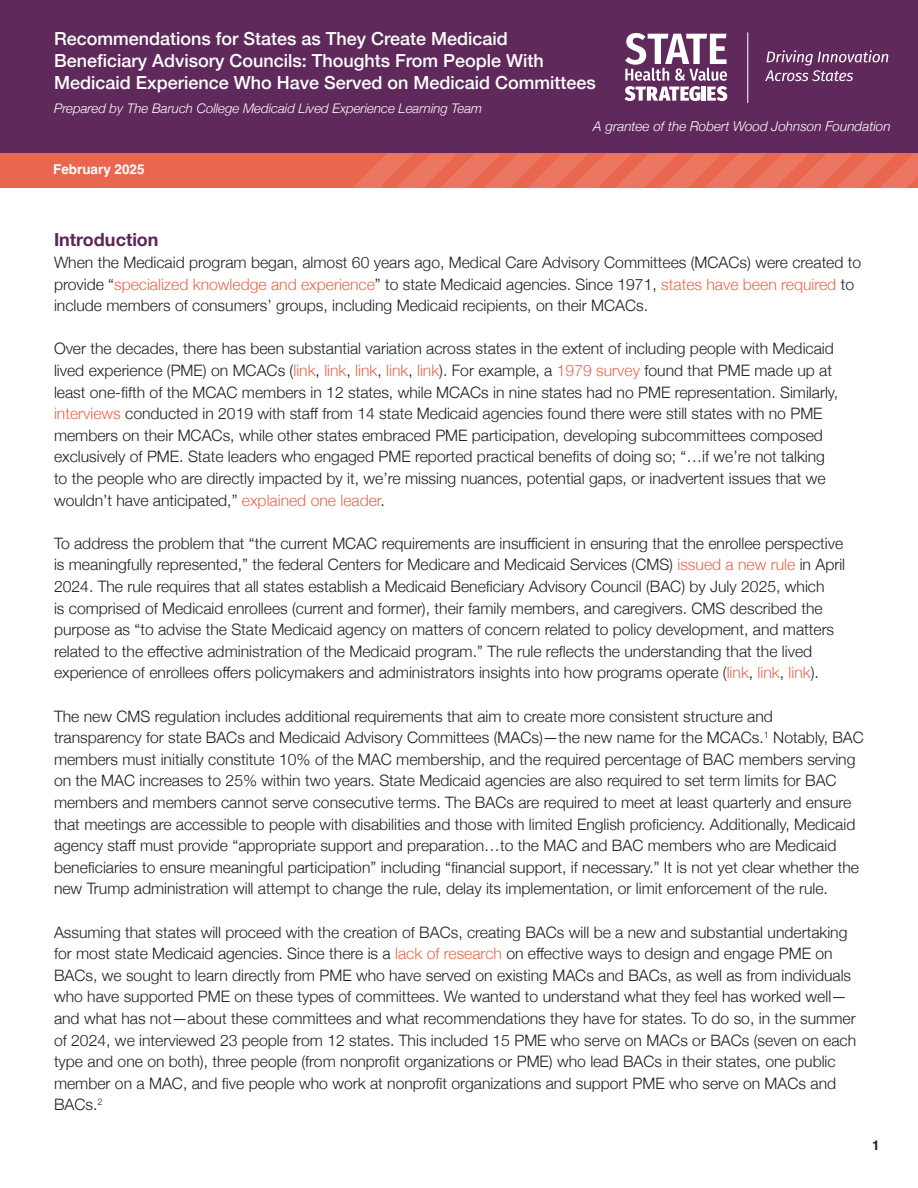
<style>
.page{position:relative;width:918px;height:1188px;background:#fff}
.page>*{position:absolute;margin:0;border:0;box-sizing:border-box;transform-origin:0 0}
.Brief_Title{font:500 18px/21.6px "Helvetica Neue";color:#fff}
.t1{font:700 18px "Helvetica Neue";color:#5e2658}
.t2{font:300 15.75px/21.6px "Helvetica Neue";color:#231f20}
.Author__new{font:italic 300 13.5px "Helvetica Neue";color:#fff}
.Publish_Date__new{font:700 13.5px "Helvetica";color:#fff}
.t3{font:700 13.5px "Helvetica";color:#231f20}
.Author__new-2{font:italic 300 13.2px "Helvetica Neue";color:#fff}
.s1{color:#e9674f}
</style>
<div class="page">
<div style="left:0;top:0;width:918px;height:165px;background:#60295b"></div>
<div style="left:0;top:153px;width:918px;height:35px;background:#e9674f"></div>
<svg style="left:353px;top:153px;width:565px;height:35px"></svg>
<hr style="left:747px;top:32px;width:1px;height:71px;background:#fff">
<svg style="left:765px;top:50px;width:123px;height:31px"></svg>
<svg style="left:625px;top:33px;width:102px;height:68px"></svg>
<p class="Brief_Title" style="left:54px;top:27px;width:543px">Recommendations for States as They Create Medicaid<br>Beneficiary Advisory Councils: Thoughts From People With<br>Medicaid Experience Who Have Served on Medicaid Committees</p>
<p class="Author__new-2" style="left:54px;top:98px;width:430px">Prepared by The Baruch College Medicaid Lived Experience Learning Team</p>
<p class="Publish_Date__new" style="left:53px;top:161px;width:93px">February 2025</p>
<p class="Author__new" style="left:593px;top:116px;width:299px">A grantee of the Robert Wood Johnson Foundation</p>
<p class="t1" style="left:54px;top:226px;width:106px">Introduction</p>
<p class="t2" style="left:54px;top:251px;width:809px">When the Medicaid program began, almost 60 years ago, Medical Care Advisory Committees (MCACs) were created to provide “<span class="s1">specialized knowledge and experience</span>” to state Medicaid agencies. Since 1971, <span class="s1">states have been required</span> to include members of consumers’ groups, including Medicaid recipients, on their MCACs.</p>
<p class="t2" style="left:54px;top:337px;width:786px">Over the decades, there has been substantial variation across states in the extent of including people with Medicaid lived experience (PME) on MCACs (<span class="s1">link</span>, <span class="s1">link</span>, <span class="s1">link</span>, <span class="s1">link</span>, <span class="s1">link</span>). For example, a <span class="s1">1979 survey</span> found that PME made up at least one-fifth of the MCAC members in 12 states, while MCACs in nine states had no PME representation. Similarly, <span class="s1">interviews</span> conducted in 2019 with staff from 14 state Medicaid agencies found there were still states with no PME members on their MCACs, while other states embraced PME participation, developing subcommittees composed exclusively of PME. State leaders who engaged PME reported practical benefits of doing so; “…if we’re not talking to the people who are directly impacted by it, we’re missing nuances, potential gaps, or inadvertent issues that we wouldn’t have anticipated,” <span class="s1">explained one leader</span>.</p>
<p class="t2" style="left:54px;top:531px;width:793px">To address the problem that “the current MCAC requirements are insufficient in ensuring that the enrollee perspective is meaningfully represented,” the federal Centers for Medicare and Medicaid Services (CMS) <span class="s1">issued a new rule</span> in April 2024. The rule requires that all states establish a Medicaid Beneficiary Advisory Council (BAC) by July 2025, which<br>is comprised of Medicaid enrollees (current and former), their family members, and caregivers. CMS described the purpose as “to advise the State Medicaid agency on matters of concern related to policy development, and matters related to the effective administration of the Medicaid program.” The rule reflects the understanding that the lived experience of enrollees offers policymakers and administrators insights into how programs operate (<span class="s1">link</span>, <span class="s1">link</span>, <span class="s1">link</span>).</p>
<p class="t2" style="left:54px;top:704px;width:812px">The new CMS regulation includes additional requirements that aim to create more consistent structure and transparency for state BACs and Medicaid Advisory Committees (MACs)—the new name for the MCACs.<sup>1</sup> Notably, BAC members must initially constitute 10% of the MAC membership, and the required percentage of BAC members serving on the MAC increases to 25% within two years. State Medicaid agencies are also required to set term limits for BAC members and members cannot serve consecutive terms. The BACs are required to meet at least quarterly and ensure that meetings are accessible to people with disabilities and those with limited English proficiency. Additionally, Medicaid agency staff must provide “appropriate support and preparation…to the MAC and BAC members who are Medicaid beneficiaries to ensure meaningful participation” including “financial support, if necessary.” It is not yet clear whether the new Trump administration will attempt to change the rule, delay its implementation, or limit enforcement of the rule.</p>
<p class="t2" style="left:54px;top:920px;width:804px">Assuming that states will proceed with the creation of BACs, creating BACs will be a new and substantial undertaking for most state Medicaid agencies. Since there is a <span class="s1">lack of research</span> on effective ways to design and engage PME on BACs, we sought to learn directly from PME who have served on existing MACs and BACs, as well as from individuals who have supported PME on these types of committees. We wanted to understand what they feel has worked well— and what has not—about these committees and what recommendations they have for states. To do so, in the summer of 2024, we interviewed 23 people from 12 states. This included 15 PME who serve on MACs or BACs (seven on each type and one on both), three people (from nonprofit organizations or PME) who lead BACs in their states, one public member on a MAC, and five people who work at nonprofit organizations and support PME who serve on MACs and BACs.<sup>2</sup></p>
<p class="t3" style="left:872px;top:1137px;width:9px">1</p>
</div>
